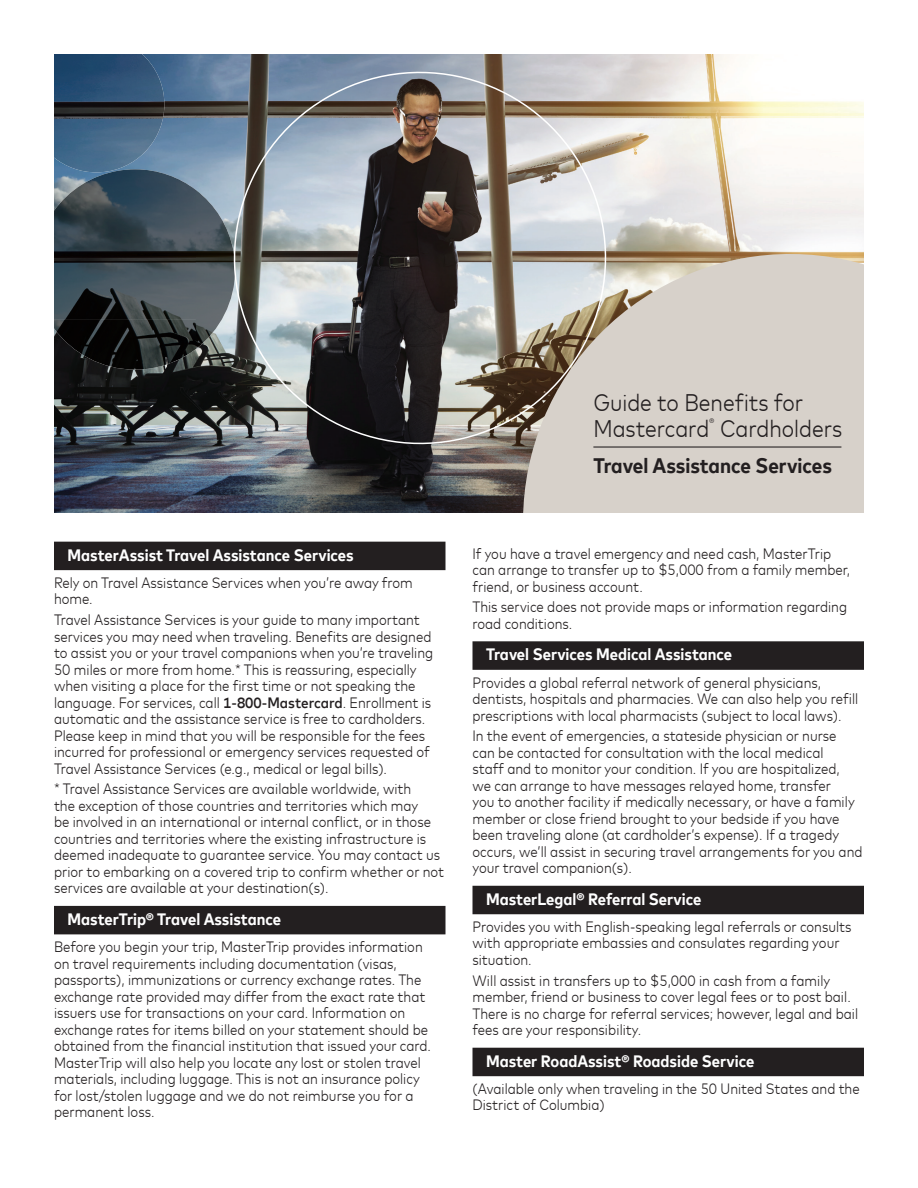
<style>
.page{position:relative;width:918px;height:1188px;background:#fff}
.page>*{position:absolute;margin:0;border:0;box-sizing:border-box;transform-origin:0 0}
.t1{font:300 24px/26px "Mark For MC Narrow W00";color:#231f20}
.t2{font:700 21px "Mark For MC Narrow W00";color:#231f20}
.t3{font:700 16.5px "Mark For MC Narrow W00";color:#fff}
.t4{font:300 15px/16.5px "Mark For MC Narrow W00";color:#231f20}
.s1{font-weight:500}
</style>
<div class="page">
<div style="left:54px;top:542px;width:392px;height:28px;background:#231f20"></div>
<div style="left:54px;top:906px;width:392px;height:28px;background:#231f20"></div>
<div style="left:472px;top:641px;width:392px;height:29px;background:#231f20"></div>
<div style="left:472px;top:886px;width:392px;height:28px;background:#231f20"></div>
<div style="left:472px;top:1048px;width:392px;height:28px;background:#231f20"></div>
<img style="left:54px;top:54px;width:810px;height:459px">
<img style="left:54px;top:169px;width:142px;height:201px">
<img style="left:196px;top:190px;width:12px;height:159px">
<img style="left:54px;top:54px;width:110px;height:118px">
<svg style="left:485px;top:216px;width:379px;height:297px;background:#d3cdc5"></svg>
<img style="left:208px;top:54px;width:424px;height:416px">
<hr style="left:593px;top:446px;width:248px;height:2px;background:#231f20">
<h1 class="t1" style="left:593px;top:388px;width:251px">Guide to Benefits for<br>Mastercard<sup>®</sup> Cardholders</h1>
<h1 class="t2" style="left:593px;top:450px;width:240px">Travel Assistance Services</h1>
<h1 class="t3" style="left:68px;top:542px;width:288px">MasterAssist Travel Assistance Services</h1>
<p class="t4" style="left:54px;top:573px;width:360px">Rely on Travel Assistance Services when you’re away from home.</p>
<p class="t4" style="left:54px;top:611px;width:381px">Travel Assistance Services is your guide to many important services you may need when traveling. Benefits are designed to assist you or your travel companions when you’re traveling 50 miles or more from home.* This is reassuring, especially when visiting a place for the first time or not speaking the language. For services, call <span class="s1">1-800-Mastercard</span>. Enrollment is automatic and the assistance service is free to cardholders.<br>Please keep in mind that you will be responsible for the fees incurred for professional or emergency services requested of Travel Assistance Services (e.g., medical or legal bills).</p>
<p class="t4" style="left:54px;top:780px;width:392px">* Travel Assistance Services are available worldwide, with<br>the exception of those countries and territories which may<br>be involved in an international or internal conflict, or in those countries and territories where the existing infrastructure is deemed inadequate to guarantee service. You may contact us prior to embarking on a covered trip to confirm whether or not services are available at your destination(s).</p>
<h1 class="t3" style="left:68px;top:907px;width:215px">MasterTrip® Travel Assistance</h1>
<p class="t4" style="left:54px;top:937px;width:379px">Before you begin your trip, MasterTrip provides information on travel requirements including documentation (visas, passports), immunizations or currency exchange rates. The exchange rate provided may differ from the exact rate that issuers use for transactions on your card. Information on exchange rates for items billed on your statement should be obtained from the financial institution that issued your card.<br>MasterTrip will also help you locate any lost or stolen travel materials, including luggage. This is not an insurance policy for lost/stolen luggage and we do not reimburse you for a permanent loss.</p>
<p class="t4" style="left:472px;top:544px;width:379px">If you have a travel emergency and need cash, MasterTrip can arrange to transfer up to $5,000 from a family member, friend, or business account.</p>
<p class="t4" style="left:472px;top:598px;width:376px">This service does not provide maps or information regarding road conditions.</p>
<h1 class="t3" style="left:486px;top:642px;width:248px">Travel Services Medical Assistance</h1>
<p class="t4" style="left:472px;top:673px;width:387px">Provides a global referral network of general physicians, dentists, hospitals and pharmacies. We can also help you refill prescriptions with local pharmacists (subject to local laws).</p>
<p class="t4" style="left:472px;top:727px;width:392px">In the event of emergencies, a stateside physician or nurse can be contacted for consultation with the local medical<br>staff and to monitor your condition. If you are hospitalized,<br>we can arrange to have messages relayed home, transfer<br>you to another facility if medically necessary, or have a family member or close friend brought to your bedside if you have been traveling alone (at cardholder’s expense). If a tragedy occurs, we’ll assist in securing travel arrangements for you and your travel companion(s).</p>
<h1 class="t3" style="left:486px;top:886px;width:217px">MasterLegal® Referral Service</h1>
<p class="t4" style="left:472px;top:917px;width:381px">Provides you with English-speaking legal referrals or consults with appropriate embassies and consulates regarding your situation.</p>
<p class="t4" style="left:472px;top:971px;width:387px">Will assist in transfers up to $5,000 in cash from a family member, friend or business to cover legal fees or to post bail.<br>There is no charge for referral services; however, legal and bail fees are your responsibility.</p>
<h1 class="t3" style="left:486px;top:1048px;width:270px">Master RoadAssist® Roadside Service</h1>
<p class="t4" style="left:472px;top:1079px;width:389px">(Available only when traveling in the 50 United States and the<br>District of Columbia)</p>
</div>
